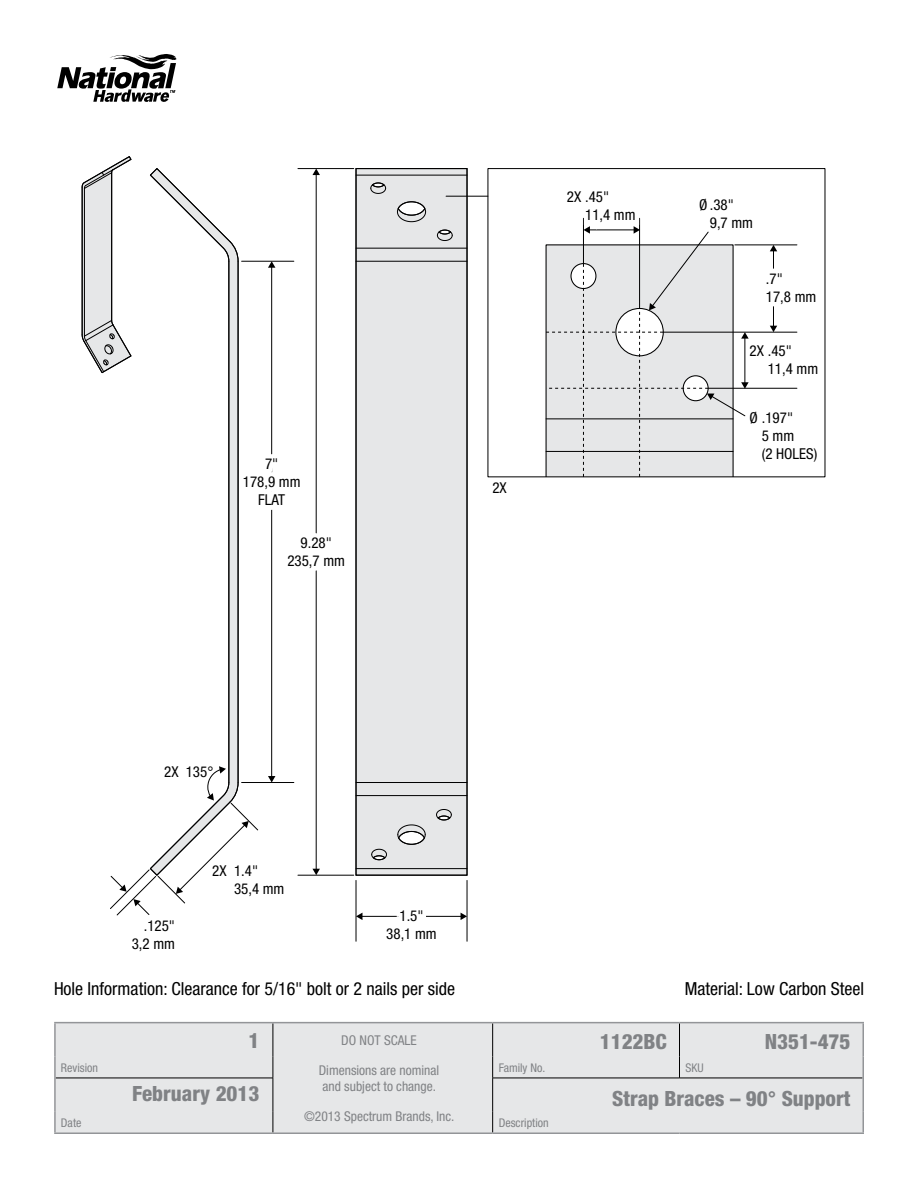
<style>
.page{position:relative;width:918px;height:1188px;background:#fff}
.page>*{position:absolute;margin:0;border:0;box-sizing:border-box;transform-origin:0 0}
.t1{font:800 condensed 21px "Helvetica Neue LT Std";color:#808285}
.t2{font:condensed 18px "Helvetica Neue LT Std";color:#000}
.t3{font:condensed 15px/18px "Helvetica Neue LT Std";color:#000}
.t4{font:condensed 13.5px/16.2px "Helvetica Neue LT Std";color:#808285}
.t5{font:condensed 12px "Helvetica Neue LT Std";color:#808285}
</style>
<div class="page">
<div style="left:56px;top:1023px;width:806px;height:109px;background:#e6e7e8"></div>
<hr style="left:273px;top:1023px;width:1px;height:33px;background:#000">
<hr style="left:492px;top:1023px;width:1px;height:33px;background:#000">
<hr style="left:679px;top:1023px;width:1px;height:33px;background:#000">
<svg style="left:273px;top:1056px;width:1px;height:22px"></svg>
<svg style="left:492px;top:1056px;width:1px;height:22px"></svg>
<svg style="left:679px;top:1056px;width:1px;height:22px"></svg>
<hr style="left:56px;top:1078px;width:217px;height:1px;background:#000">
<hr style="left:273px;top:1078px;width:1px;height:34px;background:#000">
<hr style="left:492px;top:1078px;width:188px;height:1px;background:#000">
<hr style="left:492px;top:1078px;width:1px;height:34px;background:#000">
<hr style="left:680px;top:1078px;width:183px;height:1px;background:#000">
<svg style="left:273px;top:1112px;width:1px;height:20px"></svg>
<svg style="left:492px;top:1112px;width:1px;height:20px"></svg>
<hr style="left:54px;top:1022px;width:219px;height:1px;background:#939598">
<hr style="left:54px;top:1023px;width:2px;height:33px;background:#939598">
<hr style="left:54px;top:1056px;width:2px;height:22px;background:#939598">
<hr style="left:273px;top:1022px;width:220px;height:1px;background:#939598">
<hr style="left:273px;top:1132px;width:220px;height:2px;background:#939598">
<hr style="left:493px;top:1022px;width:187px;height:1px;background:#939598">
<hr style="left:680px;top:1022px;width:184px;height:1px;background:#939598">
<hr style="left:862px;top:1023px;width:2px;height:33px;background:#939598">
<hr style="left:862px;top:1056px;width:2px;height:22px;background:#939598">
<hr style="left:54px;top:1078px;width:2px;height:34px;background:#939598">
<hr style="left:862px;top:1078px;width:2px;height:34px;background:#939598">
<hr style="left:54px;top:1112px;width:2px;height:20px;background:#939598">
<hr style="left:54px;top:1132px;width:219px;height:2px;background:#939598">
<hr style="left:862px;top:1112px;width:2px;height:20px;background:#939598">
<hr style="left:493px;top:1132px;width:187px;height:2px;background:#939598">
<hr style="left:680px;top:1132px;width:184px;height:2px;background:#939598">
<hr style="left:271px;top:267px;width:1px;height:510px;background:#000">
<svg style="left:268px;top:262px;width:7px;height:6px"></svg>
<svg style="left:268px;top:776px;width:7px;height:6px"></svg>
<svg style="left:81px;top:156px;width:51px;height:218px"></svg>
<svg style="left:228px;top:256px;width:11px;height:500px;background:#bfc0c1"></svg>
<hr style="left:229px;top:261px;width:1px;height:522px;background:#000">
<hr style="left:238px;top:261px;width:1px;height:522px;background:#000">
<svg style="left:150px;top:168px;width:88px;height:94px"></svg>
<div style="left:355px;top:168px;width:113px;height:708px;background:#e6e7e8"></div>
<hr style="left:356px;top:875px;width:111px;height:1px;background:#000">
<hr style="left:356px;top:868px;width:111px;height:1px;background:#000">
<hr style="left:356px;top:795px;width:111px;height:1px;background:#000">
<hr style="left:356px;top:782px;width:111px;height:1px;background:#000">
<hr style="left:356px;top:169px;width:1px;height:706px;background:#000">
<hr style="left:467px;top:169px;width:1px;height:706px;background:#000">
<hr style="left:356px;top:261px;width:111px;height:1px;background:#000">
<hr style="left:356px;top:248px;width:111px;height:1px;background:#000">
<hr style="left:356px;top:175px;width:111px;height:1px;background:#000">
<hr style="left:356px;top:168px;width:111px;height:1px;background:#000">
<svg style="left:437px;top:230px;width:16px;height:11px"></svg>
<svg style="left:436px;top:809px;width:16px;height:11px"></svg>
<svg style="left:370px;top:183px;width:16px;height:11px"></svg>
<svg style="left:371px;top:849px;width:16px;height:11px"></svg>
<svg style="left:397px;top:825px;width:29px;height:20px"></svg>
<svg style="left:397px;top:201px;width:29px;height:21px"></svg>
<hr style="left:446px;top:196px;width:42px;height:1px;background:#000">
<hr style="left:356px;top:880px;width:1px;height:61px;background:#000">
<hr style="left:467px;top:880px;width:1px;height:61px;background:#000">
<hr style="left:361px;top:916px;width:101px;height:1px;background:#000">
<svg style="left:356px;top:913px;width:6px;height:7px"></svg>
<svg style="left:461px;top:913px;width:6px;height:7px"></svg>
<svg style="left:377px;top:915px;width:66px;height:2px"></svg>
<hr style="left:298px;top:168px;width:56px;height:1px;background:#000">
<hr style="left:298px;top:875px;width:56px;height:1px;background:#000">
<hr style="left:316px;top:174px;width:1px;height:696px;background:#000">
<svg style="left:312px;top:169px;width:8px;height:6px"></svg>
<svg style="left:312px;top:869px;width:8px;height:6px"></svg>
<svg style="left:235px;top:426px;width:82px;height:175px"></svg>
<hr style="left:242px;top:261px;width:52px;height:1px;background:#000">
<hr style="left:242px;top:782px;width:52px;height:1px;background:#000">
<svg style="left:110px;top:756px;width:149px;height:160px"></svg>
<hr style="left:773px;top:250px;width:1px;height:77px;background:#000">
<svg style="left:770px;top:246px;width:7px;height:5px"></svg>
<hr style="left:735px;top:245px;width:62px;height:1px;background:#000">
<svg style="left:758px;top:264px;width:68px;height:145px"></svg>
<hr style="left:663px;top:332px;width:134px;height:1px;background:#000">
<hr style="left:708px;top:388px;width:89px;height:1px;background:#000">
<svg style="left:546px;top:217px;width:203px;height:260px"></svg>
<svg style="left:57px;top:54px;width:120px;height:48px"></svg>
<p class="t3" style="left:243px;top:455px;width:59px;text-align:center">7"<br>178,9 mm<br>FLAT</p>
<p class="t3" style="left:287px;top:534px;width:59px;text-align:center">9.28"<br>235,7 mm</p>
<p class="t3" style="left:585px;top:188px;width:52px;text-indent:-18px">2X .45"<br>11,4 mm</p>
<p class="t3" style="left:492px;top:479px;width:16px">2X</p>
<p class="t3" style="left:710px;top:196px;width:45px;text-indent:-11px">Ø .38"<br>9,7 mm</p>
<p class="t3" style="left:766px;top:269px;width:52px">.7"<br>17,8 mm</p>
<p class="t3" style="left:768px;top:341px;width:52px;text-indent:-18px">2X .45"<br>11,4 mm</p>
<p class="t3" style="left:762px;top:409px;width:57px;text-indent:-12px">Ø .197"<br>5 mm<br>(2 HOLES)</p>
<p class="t3" style="left:164px;top:763px;width:51px">2X 135°</p>
<p class="t3" style="left:132px;top:917px;width:45px;text-align:right">.125"<br>3,2 mm</p>
<p class="t3" style="left:234px;top:862px;width:52px;text-indent:-22px">2X 1.4"<br>35,4 mm</p>
<p class="t3" style="left:386px;top:907px;width:52px;text-align:center">1.5"<br>38,1 mm</p>
<p class="t2" style="left:54px;top:978px;width:403px">Hole Information: Clearance for 5/16" bolt or 2 nails per side</p>
<p class="t2" style="left:685px;top:978px;width:181px">Material: Low Carbon Steel</p>
<h1 class="t1" style="left:248px;top:1028px;width:12px">1</h1>
<p class="t4" style="left:341px;top:1033px;width:77px">DO NOT SCALE</p>
<p class="t4" style="left:319px;top:1062px;width:122px">Dimensions are nominal and subject to change.</p>
<p class="t4" style="left:304px;top:1108px;width:152px">©2013 Spectrum Brands, Inc.</p>
<h1 class="t1" style="left:600px;top:1029px;width:69px">1122BC</h1>
<h1 class="t1" style="left:765px;top:1029px;width:87px">N351-475</h1>
<p class="t5" style="left:61px;top:1061px;width:39px">Revision</p>
<p class="t5" style="left:499px;top:1061px;width:48px">Family No.</p>
<p class="t5" style="left:686px;top:1061px;width:20px">SKU</p>
<h1 class="t1" style="left:132px;top:1080px;width:129px">February 2013</h1>
<p class="t5" style="left:61px;top:1116px;width:22px">Date</p>
<p class="t5" style="left:499px;top:1116px;width:51px">Description</p>
<h1 class="t1" style="left:612px;top:1085px;width:240px">Strap Braces – 90° Support</h1>
</div>
